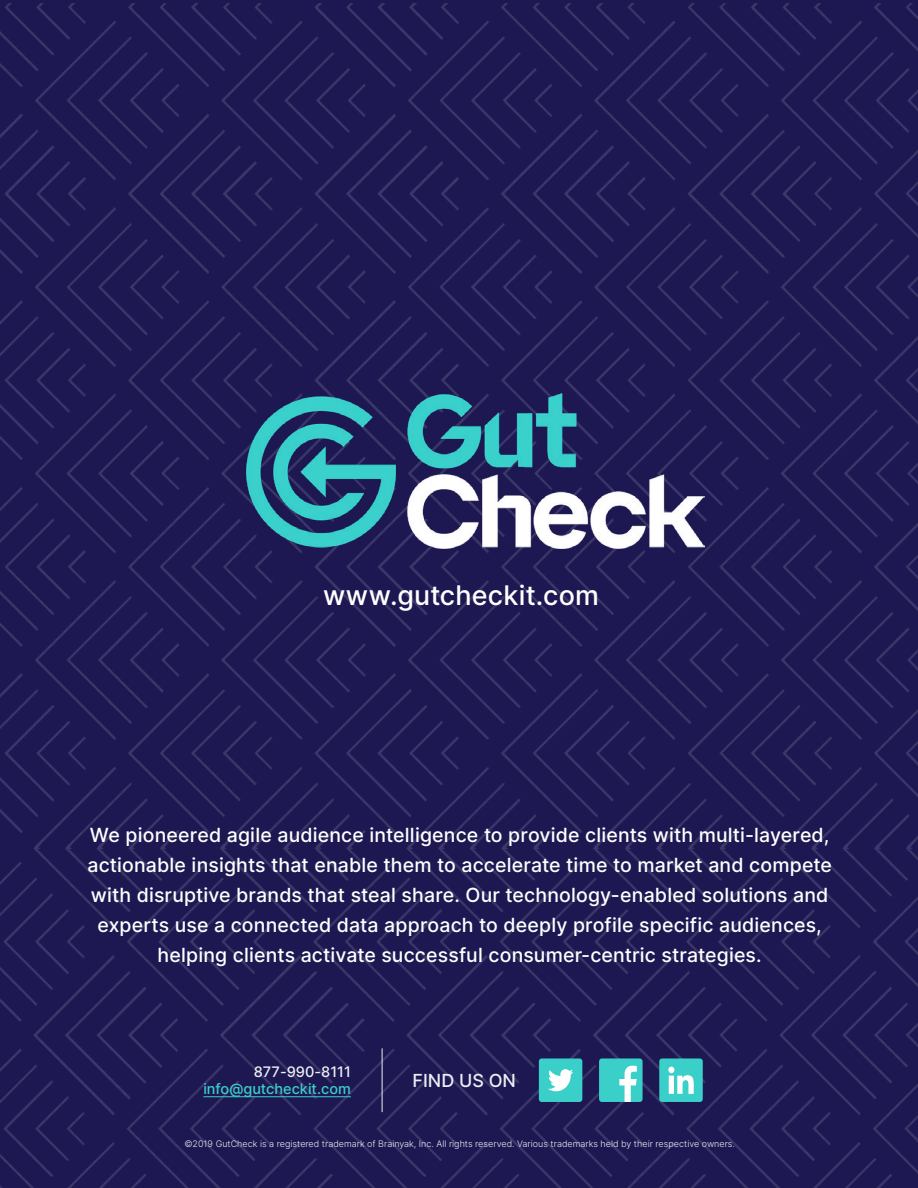
<style>
.page{position:relative;width:918px;height:1188px;background:#fff}
.page>*{position:absolute;margin:0;border:0;box-sizing:border-box;transform-origin:0 0}
.t1{font:500 27px "Inter";letter-spacing:.01em;color:#fff}
.t2{font:500 19.5px/30px "Inter";letter-spacing:.01em;color:#fff;text-align:center}
.t3{font:500 18px "Inter";color:#eaeff3}
.t4{font:500 14.55px "Inter";color:#3acfca}
.t5{font:500 14.55px "Inter";color:#eaeff3}
.t6{font:300 9px "Inter";color:#eaeff3}
</style>
<div class="page">
<img style="left:0;top:3px;width:918px;height:842px">
<img style="left:0;top:845px;width:918px;height:343px">
<div style="left:539px;top:1058px;width:43px;height:44px;background:#3bcfc9;border-radius:3px"></div>
<svg style="left:548px;top:1069px;width:25px;height:22px"></svg>
<div style="left:599px;top:1058px;width:44px;height:44px;background:#3bcfc9;border-radius:3px"></div>
<svg style="left:619px;top:1066px;width:18px;height:36px"></svg>
<div style="left:659px;top:1058px;width:44px;height:44px;background:#3bcfc9;border-radius:3px"></div>
<svg style="left:668px;top:1067px;width:26px;height:27px"></svg>
<hr style="left:203px;top:1096px;width:148px;height:1px;background:#3acfca">
<hr style="left:382px;top:1048px;width:1px;height:64px;background:#eaeff3">
<img style="left:246px;top:394px;width:458px;height:154px">
<h1 class="t1" style="left:323px;top:575px;width:278px">www.gutcheckit.com</h1>
<p class="t2" style="left:87px;top:820px;width:746px">We pioneered agile audience intelligence to provide clients with multi-layered, actionable insights that enable them to accelerate time to market and compete with disruptive brands that steal share. Our technology-enabled solutions and experts use a connected data approach to deeply profile specific audiences, helping clients activate successful consumer-centric strategies.</p>
<p class="t5" style="left:254px;top:1061px;width:99px">877-990-8111</p>
<p class="t4" style="left:203px;top:1078px;width:149px">info@gutcheckit.com</p>
<p class="t3" style="left:413px;top:1067px;width:105px">FIND US ON</p>
<p class="t6" style="left:184px;top:1137px;width:552px">©2019 GutCheck is a registered trademark of Brainyak, Inc. All rights reserved. Various trademarks held by their respective owners.</p>
</div>
